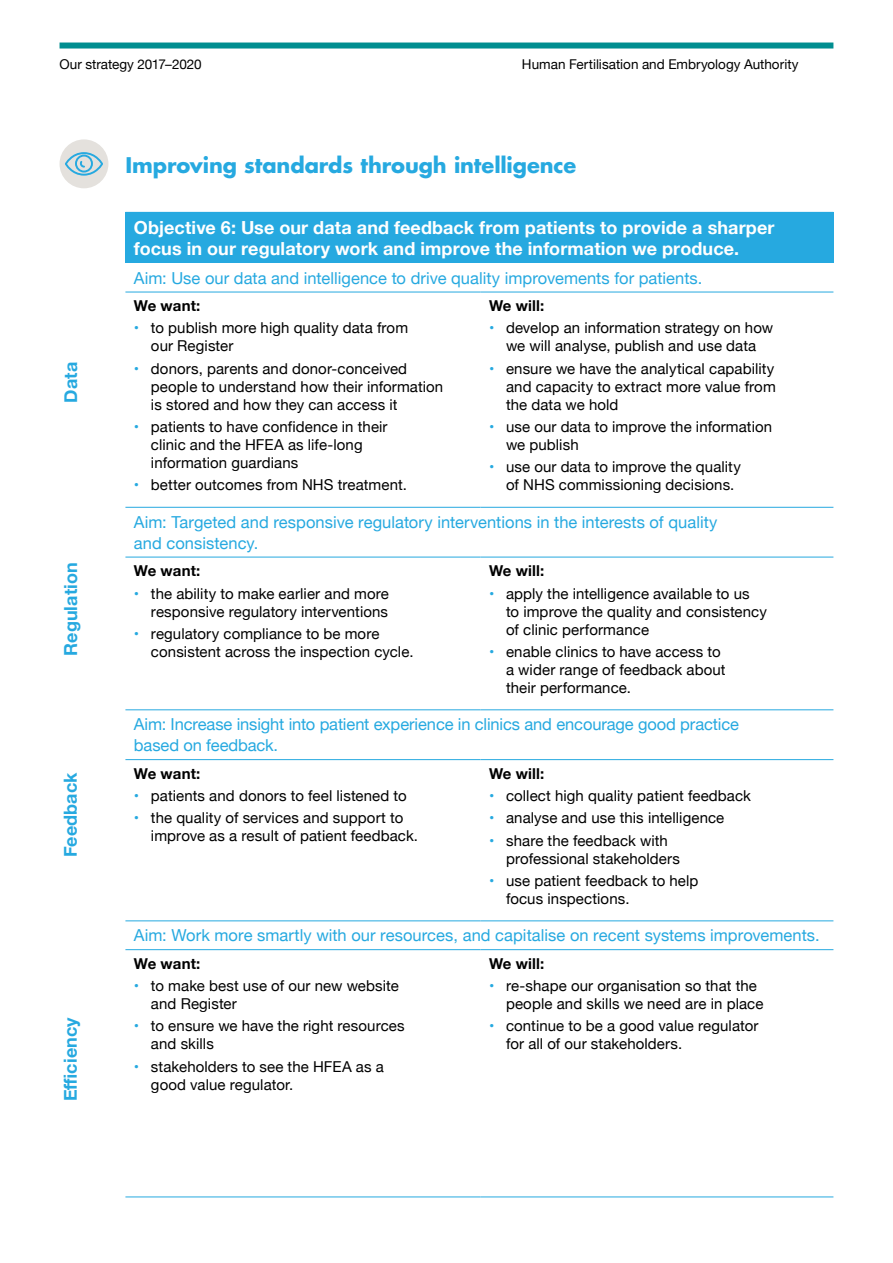
<style>
.page{position:relative;width:893px;height:1263px;background:#fff}
.page>*{position:absolute;margin:0;border:0;box-sizing:border-box;transform-origin:0 0}
.t1{font:700 21px "Futura Std";letter-spacing:-.005em;color:#26a9e0}
.t2{font:700 18px/21px "Helvetica Neue";letter-spacing:.005em;color:#fff}
.t3{font:700 18px "Helvetica Neue";letter-spacing:.005em;color:#26a9e0}
.t4{font:16.5px/21px "Helvetica Neue";color:#26a9e0}
.t5{font:15px/18px "Helvetica Neue";letter-spacing:.005em;color:#000}
.t6{font:700 15px "Helvetica Neue";letter-spacing:.01em;color:#000}
.t7{font:13.5px "Helvetica Neue";color:#000}
.s1{color:#26a9e0}
</style>
<div class="page">
<div style="left:125px;top:212px;width:708px;height:51px;background:#26a9e0"></div>
<svg style="left:125px;top:291px;width:708px;height:631px"></svg>
<hr style="left:125px;top:292px;width:355px;height:1px;background:#26a9e0">
<hr style="left:480px;top:292px;width:353px;height:1px;background:#26a9e0">
<hr style="left:125px;top:507px;width:355px;height:1px;background:#26a9e0">
<hr style="left:480px;top:507px;width:353px;height:1px;background:#26a9e0">
<hr style="left:125px;top:557px;width:355px;height:1px;background:#26a9e0">
<hr style="left:480px;top:557px;width:353px;height:1px;background:#26a9e0">
<hr style="left:125px;top:709px;width:355px;height:1px;background:#26a9e0">
<hr style="left:480px;top:709px;width:353px;height:1px;background:#26a9e0">
<hr style="left:125px;top:759px;width:355px;height:1px;background:#26a9e0">
<hr style="left:480px;top:759px;width:353px;height:1px;background:#26a9e0">
<hr style="left:125px;top:920px;width:355px;height:1px;background:#26a9e0">
<hr style="left:480px;top:920px;width:353px;height:1px;background:#26a9e0">
<hr style="left:125px;top:949px;width:355px;height:1px;background:#26a9e0">
<hr style="left:125px;top:1196px;width:355px;height:1px;background:#26a9e0">
<hr style="left:480px;top:949px;width:353px;height:1px;background:#26a9e0">
<hr style="left:480px;top:1196px;width:353px;height:1px;background:#26a9e0">
<div style="left:60px;top:139px;width:48px;height:49px;background:#e4e1dd;border-radius:50%"></div>
<svg style="left:65px;top:152px;width:38px;height:24px"></svg>
<div style="left:60px;top:43px;width:773px;height:6px;background:#008e90"></div>
<p class="t7" style="left:60px;top:55px;width:144px">Our strategy 2017–2020</p>
<p class="t7" style="left:522px;top:55px;width:278px">Human Fertilisation and Embryology Authority</p>
<p class="t3" style="left:57px;top:403px;width:42px;rotate:-90deg">Data</p>
<p class="t3" style="left:57px;top:656px;width:95px;rotate:-90deg">Regulation</p>
<p class="t3" style="left:56px;top:857px;width:86px;rotate:-90deg">Feedback</p>
<p class="t3" style="left:56px;top:1101px;width:86px;rotate:-90deg">Efficiency</p>
<h1 class="t1" style="left:125px;top:151px;width:452px">Improving standards through intelligence</h1>
<p class="t2" style="left:134px;top:217px;width:642px">Objective 6: Use our data and feedback from patients to provide a sharper focus in our regulatory work and improve the information we produce.</p>
<p class="t4" style="left:134px;top:268px;width:570px">Aim: Use our data and intelligence to drive quality improvements for patients.</p>
<p class="t6" style="left:134px;top:294px;width:68px">We want:</p>
<p class="t5" style="left:151px;top:320px;width:259px;text-indent:-17px"><span class="s1">•</span> to publish more high quality data from our Register</p>
<p class="t5" style="left:151px;top:360px;width:294px;text-indent:-17px"><span class="s1">•</span> donors, parents and donor-conceived people to understand how their information is stored and how they can access it</p>
<p class="t5" style="left:151px;top:418px;width:238px;text-indent:-17px"><span class="s1">•</span> patients to have confidence in their clinic and the HFEA as life-long information guardians</p>
<p class="t5" style="left:134px;top:477px;width:275px"><span class="s1">•</span> better outcomes from NHS treatment.</p>
<p class="t6" style="left:489px;top:294px;width:57px">We will:</p>
<p class="t5" style="left:489px;top:320px;width:286px;text-align:center"><span class="s1">•</span> develop an information strategy on how we will analyse, publish and use data</p>
<p class="t5" style="left:506px;top:360px;width:271px;text-align:justify;text-indent:-17px"><span class="s1">•</span> ensure we have the analytical capability and capacity to extract more value from the data we hold</p>
<p class="t5" style="left:506px;top:418px;width:268px;text-indent:-17px"><span class="s1">•</span> use our data to improve the information we publish</p>
<p class="t5" style="left:506px;top:459px;width:236px;text-indent:-17px"><span class="s1">•</span> use our data to improve the quality of NHS commissioning decisions.</p>
<p class="t4" style="left:134px;top:512px;width:585px">Aim: Targeted and responsive regulatory interventions in the interests of quality and consistency.</p>
<p class="t6" style="left:134px;top:559px;width:68px">We want:</p>
<p class="t5" style="left:134px;top:585px;width:256px;text-align:right"><span class="s1">•</span> the ability to make earlier and more responsive regulatory interventions</p>
<p class="t5" style="left:151px;top:625px;width:264px;text-indent:-17px"><span class="s1">•</span> regulatory compliance to be more consistent across the inspection cycle.</p>
<p class="t6" style="left:489px;top:559px;width:57px">We will:</p>
<p class="t5" style="left:506px;top:585px;width:262px;text-indent:-17px"><span class="s1">•</span> apply the intelligence available to us<br>to improve the quality and consistency of clinic performance</p>
<p class="t5" style="left:506px;top:643px;width:221px;text-indent:-17px"><span class="s1">•</span> enable clinics to have access to a wider range of feedback about their performance.</p>
<p class="t4" style="left:134px;top:715px;width:607px">Aim: Increase insight into patient experience in clinics and encourage good practice based on feedback.</p>
<p class="t6" style="left:134px;top:762px;width:68px">We want:</p>
<p class="t5" style="left:134px;top:788px;width:274px"><span class="s1">•</span> patients and donors to feel listened to</p>
<p class="t5" style="left:151px;top:810px;width:269px;text-indent:-17px"><span class="s1">•</span> the quality of services and support to improve as a result of patient feedback.</p>
<p class="t6" style="left:489px;top:762px;width:57px">We will:</p>
<p class="t5" style="left:489px;top:788px;width:263px"><span class="s1">•</span> collect high quality patient feedback</p>
<p class="t5" style="left:489px;top:810px;width:237px"><span class="s1">•</span> analyse and use this intelligence</p>
<p class="t5" style="left:506px;top:832px;width:175px;text-indent:-17px"><span class="s1">•</span> share the feedback with professional stakeholders</p>
<p class="t5" style="left:506px;top:872px;width:194px;text-indent:-17px"><span class="s1">•</span> use patient feedback to help focus inspections.</p>
<p class="t4" style="left:134px;top:926px;width:687px">Aim: Work more smartly with our resources, and capitalise on recent systems improvements.</p>
<p class="t6" style="left:134px;top:952px;width:68px">We want:</p>
<p class="t5" style="left:151px;top:978px;width:249px;text-indent:-17px"><span class="s1">•</span> to make best use of our new website and Register</p>
<p class="t5" style="left:151px;top:1018px;width:255px;text-indent:-17px"><span class="s1">•</span> to ensure we have the right resources and skills</p>
<p class="t5" style="left:151px;top:1058px;width:234px;text-indent:-17px"><span class="s1">•</span> stakeholders to see the HFEA as a good value regulator.</p>
<p class="t6" style="left:489px;top:952px;width:57px">We will:</p>
<p class="t5" style="left:506px;top:978px;width:259px;text-indent:-17px"><span class="s1">•</span> re-shape our organisation so that the people and skills we need are in place</p>
<p class="t5" style="left:506px;top:1018px;width:254px;text-indent:-17px"><span class="s1">•</span> continue to be a good value regulator for all of our stakeholders.</p>
</div>
